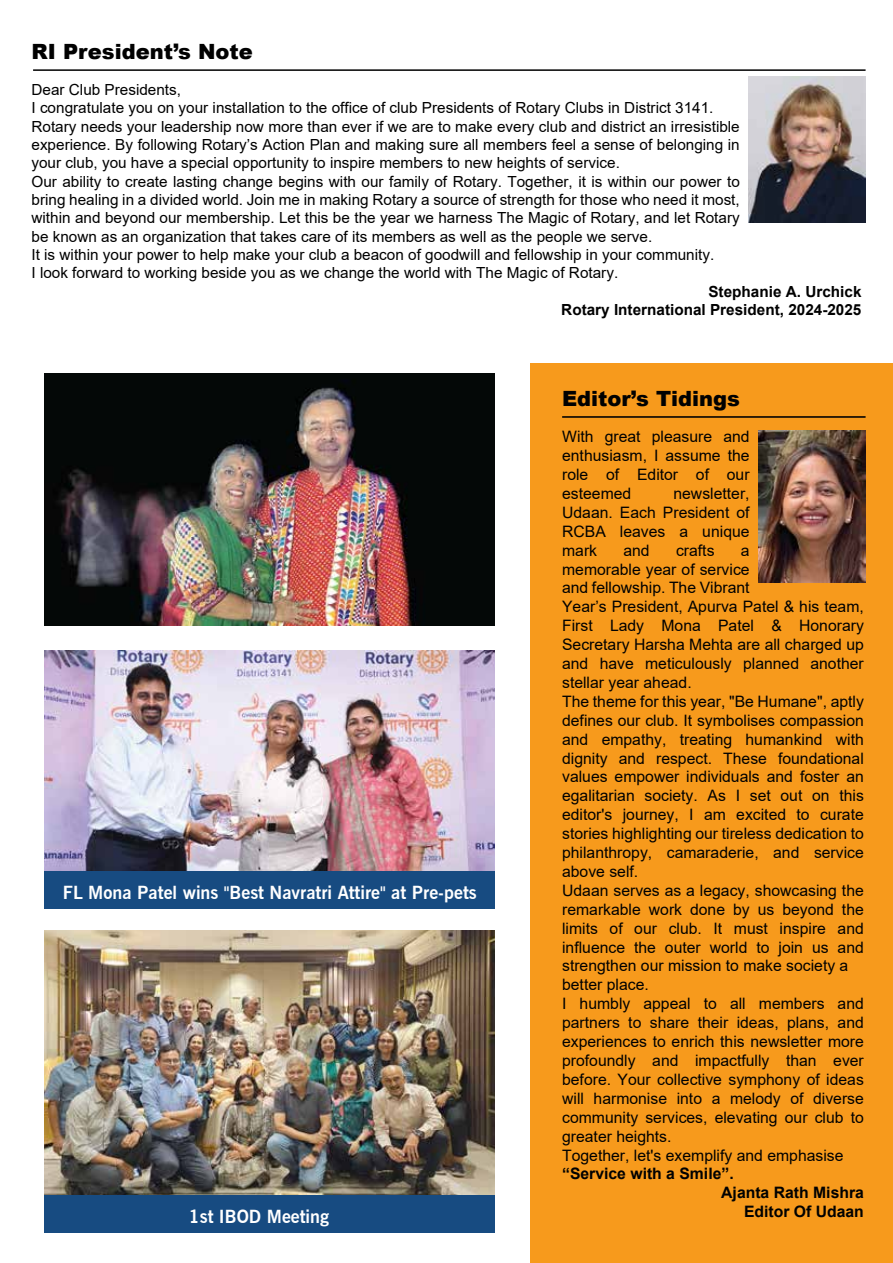
<style>
.page{position:relative;width:893px;height:1263px;background:#fff}
.page>*{position:absolute;margin:0;border:0;box-sizing:border-box;transform-origin:0 0}
.t1{font:900 21px "Arial";color:#010101}
.t2{font:700 18px "News Gothic BT";color:#fff}
.t3{font:15.75px/18.9px "Arial";color:#010101;text-align:justify}
.t4{font:700 15.75px "Arial";color:#010101}
.t5{font:15.3px "Arial";color:#010101}
.t6{font:700 15.3px "Arial";color:#010101}
</style>
<div class="page">
<div style="left:531px;top:364px;width:362px;height:899px;background:#f79a1c"></div>
<hr style="left:33px;top:69px;width:833px;height:2px;background:#010101">
<hr style="left:562px;top:416px;width:304px;height:2px;background:#010101">
<img style="left:44px;top:373px;width:450px;height:252px">
<img style="left:44px;top:650px;width:450px;height:221px">
<img style="left:44px;top:931px;width:450px;height:264px">
<img style="left:749px;top:76px;width:117px;height:146px">
<img style="left:759px;top:430px;width:106px;height:152px">
<div style="left:44px;top:871px;width:450px;height:37px;background:#174b81"></div>
<div style="left:44px;top:1195px;width:450px;height:37px;background:#174b81"></div>
<p class="t1" style="left:32px;top:36px;width:223px">RI President’s Note</p>
<p class="t5" style="left:31px;top:79px;width:151px">Dear Club Presidents,</p>
<p class="t5" style="left:31px;top:97px;width:684px">I congratulate you on your installation to the office of club Presidents of Rotary Clubs in District 3141.</p>
<p class="t5" style="left:31px;top:116px;width:710px">Rotary needs your leadership now more than ever if we are to make every club and district an irresistible</p>
<p class="t5" style="left:31px;top:134px;width:710px">experience. By following Rotary’s Action Plan and making sure all members feel a sense of belonging in</p>
<p class="t5" style="left:31px;top:152px;width:590px">your club, you have a special opportunity to inspire members to new heights of service.</p>
<p class="t5" style="left:31px;top:171px;width:710px">Our ability to create lasting change begins with our family of Rotary. Together, it is within our power to</p>
<p class="t5" style="left:31px;top:189px;width:710px">bring healing in a divided world. Join me in making Rotary a source of strength for those who need it most,</p>
<p class="t5" style="left:31px;top:207px;width:710px">within and beyond our membership. Let this be the year we harness The Magic of Rotary, and let Rotary</p>
<p class="t5" style="left:31px;top:226px;width:622px">be known as an organization that takes care of its members as well as the people we serve.</p>
<p class="t5" style="left:31px;top:244px;width:684px">It is within your power to help make your club a beacon of goodwill and fellowship in your community.</p>
<p class="t5" style="left:31px;top:263px;width:588px">I look forward to working beside you as we change the world with The Magic of Rotary.</p>
<p class="t6" style="left:708px;top:281px;width:155px">Stephanie A. Urchick</p>
<p class="t6" style="left:561px;top:299px;width:302px">Rotary International President, 2024-2025</p>
<p class="t2" style="left:63px;top:881px;width:415px">FL Mona Patel wins "Best Navratri Attire" at Pre-pets</p>
<p class="t2" style="left:189px;top:1205px;width:142px">1st IBOD Meeting</p>
<p class="t1" style="left:562px;top:383px;width:179px">Editor’s Tidings</p>
<p class="t3" style="left:562px;top:427px;width:189px">With great pleasure and enthusiasm, I assume the role of Editor of our esteemed</p>
<p class="t3" style="left:562px;top:484px;width:189px;text-indent:111px">newsletter, Udaan. Each President of RCBA leaves a unique mark</p>
<p class="t3" style="left:623px;top:540px;width:28px">and</p>
<p class="t3" style="left:676px;top:540px;width:40px">crafts</p>
<p class="t3" style="left:741px;top:540px;width:10px">a</p>
<p class="t3" style="left:562px;top:559px;width:189px">memorable year of service</p>
<p class="t3" style="left:562px;top:578px;width:189px">and fellowship. The Vibrant</p>
<p class="t3" style="left:562px;top:597px;width:303px">Year’s President, Apurva Patel &amp; his team,</p>
<p class="t3" style="left:562px;top:616px;width:303px">First Lady Mona Patel &amp; Honorary</p>
<p class="t3" style="left:562px;top:635px;width:303px">Secretary Harsha Mehta are all charged up</p>
<p class="t3" style="left:562px;top:654px;width:303px">and have meticulously planned another</p>
<p class="t3" style="left:562px;top:673px;width:131px">stellar year ahead.</p>
<p class="t3" style="left:562px;top:692px;width:303px">The theme for this year, "Be Humane", aptly</p>
<p class="t3" style="left:562px;top:711px;width:303px">defines our club. It symbolises compassion</p>
<p class="t3" style="left:562px;top:729px;width:303px">and empathy, treating humankind with</p>
<p class="t3" style="left:562px;top:748px;width:303px">dignity and respect. These foundational</p>
<p class="t3" style="left:562px;top:767px;width:303px">values empower individuals and foster an</p>
<p class="t3" style="left:562px;top:786px;width:303px">egalitarian society. As I set out on this</p>
<p class="t3" style="left:562px;top:805px;width:303px">editor's journey, I am excited to curate</p>
<p class="t3" style="left:562px;top:824px;width:303px">stories highlighting our tireless dedication to</p>
<p class="t3" style="left:562px;top:843px;width:303px">philanthropy, camaraderie, and service</p>
<p class="t3" style="left:562px;top:862px;width:78px">above self.</p>
<p class="t3" style="left:562px;top:881px;width:303px">Udaan serves as a legacy, showcasing the</p>
<p class="t3" style="left:562px;top:900px;width:303px">remarkable work done by us beyond the</p>
<p class="t3" style="left:562px;top:918px;width:303px">limits of our club. It must inspire and</p>
<p class="t3" style="left:562px;top:937px;width:303px">influence the outer world to join us and</p>
<p class="t3" style="left:562px;top:956px;width:288px">strengthen our mission to make society a</p>
<p class="t3" style="left:562px;top:975px;width:88px">better place.</p>
<p class="t3" style="left:562px;top:994px;width:303px">I humbly appeal to all members and</p>
<p class="t3" style="left:562px;top:1013px;width:303px">partners to share their ideas, plans, and</p>
<p class="t3" style="left:562px;top:1032px;width:303px">experiences to enrich this newsletter more</p>
<p class="t3" style="left:562px;top:1051px;width:303px">profoundly and impactfully than ever</p>
<p class="t3" style="left:562px;top:1070px;width:303px">before. Your collective symphony of ideas</p>
<p class="t3" style="left:562px;top:1089px;width:303px">will harmonise into a melody of diverse</p>
<p class="t3" style="left:562px;top:1107px;width:303px">community services, elevating our club to</p>
<p class="t3" style="left:562px;top:1126px;width:111px">greater heights.</p>
<p class="t3" style="left:562px;top:1145px;width:283px">Together, let's exemplify and emphasise</p>
<p class="t4" style="left:562px;top:1163px;width:173px">“Service with a Smile”.</p>
<p class="t4" style="left:721px;top:1182px;width:144px">Ajanta Rath Mishra</p>
<p class="t4" style="left:744px;top:1200px;width:121px">Editor Of Udaan</p>
</div>
